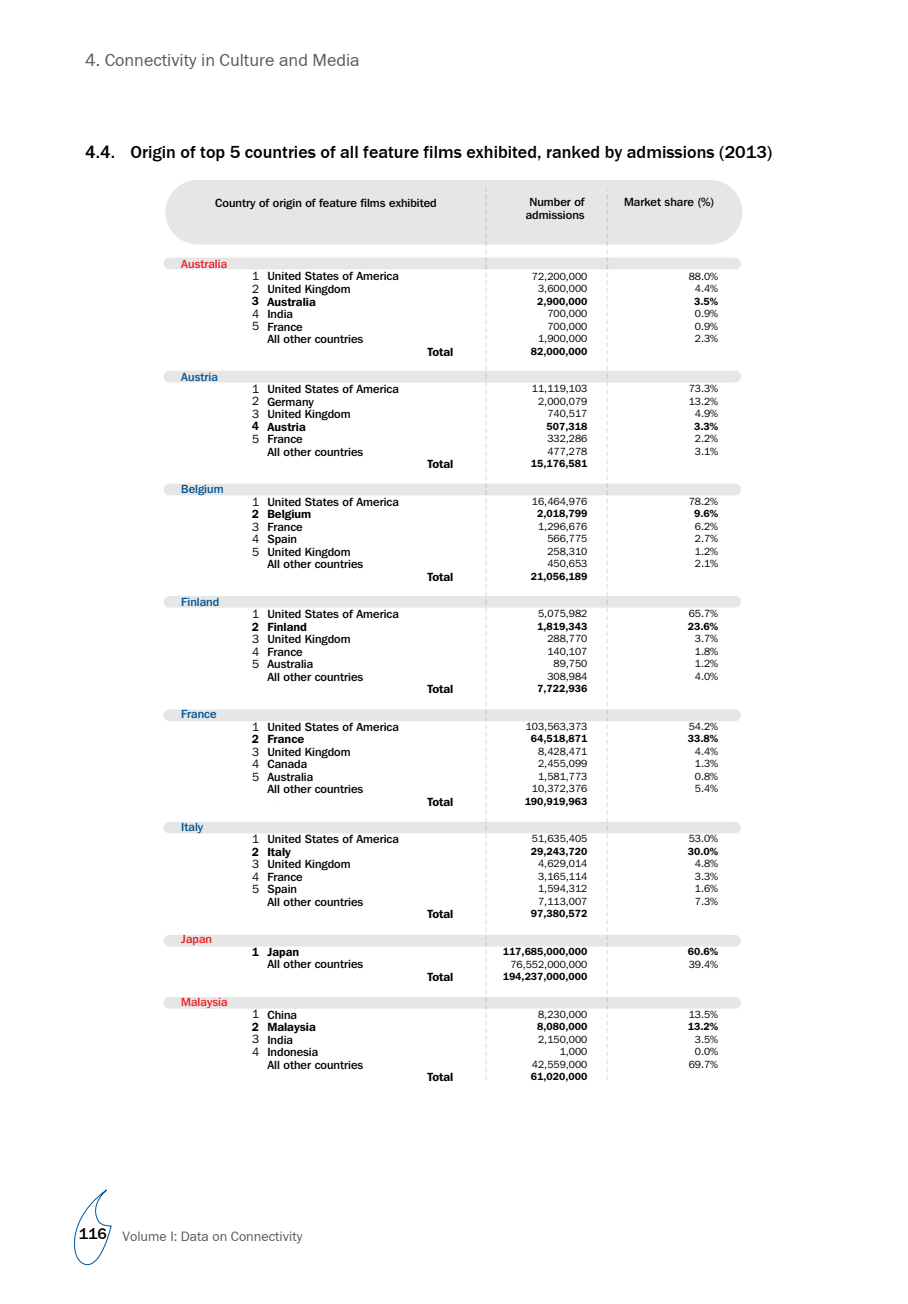
<style>
.page{position:relative;width:908px;height:1304px;background:#fff}
.page>*{position:absolute;margin:0;border:0;box-sizing:border-box;transform-origin:0 0}
.t1{font:700 18px "Franklin Gothic";color:#000}
.t2{font:18px "Franklin Gothic";color:#58595b}
.t3{font:14px "Franklin Gothic";color:#58595b}
.t4{font:500 11.8px/12.6px "Franklin Gothic IT Cby BT";color:#000}
.t5{font:600 11.8px "Franklin Gothic IT Cby BT";color:#000}
.t6{font:500 11.8px "Franklin Gothic IT Cby BT";color:#005496}
.t7{font:11.8px/12.6px "Franklin Gothic IT Cby BT";color:#000;text-align:justify}
.t8{font:500 11.8px "Franklin Gothic IT Cby BT";color:#ed1d24}
.t9{font:10.4px/12.6px "Franklin Gothic IT Cby BT";color:#000;text-align:justify}
.t10{font:600 10.4px "Franklin Gothic IT Cby BT";color:#000}
.s1{font-weight:700;font-size:16px;color:#000}
</style>
<div class="page">
<svg style="left:74px;top:1189px;width:38px;height:77px"></svg>
<div style="left:169px;top:258px;width:566px;height:11px;background:#e6e6e6"></div>
<div style="left:169px;top:371px;width:566px;height:11px;background:#e6e6e6"></div>
<div style="left:169px;top:484px;width:566px;height:11px;background:#e6e6e6"></div>
<div style="left:169px;top:596px;width:566px;height:12px;background:#e6e6e6"></div>
<div style="left:169px;top:709px;width:566px;height:12px;background:#e6e6e6"></div>
<div style="left:169px;top:822px;width:566px;height:11px;background:#e6e6e6"></div>
<div style="left:169px;top:935px;width:566px;height:12px;background:#e6e6e6"></div>
<div style="left:169px;top:997px;width:566px;height:12px;background:#e6e6e6"></div>
<div style="left:198px;top:180px;width:511px;height:65px;background:#e6e6e6"></div>
<svg style="left:485px;top:188px;width:1px;height:891px"></svg>
<h1 class="t2" style="left:85px;top:50px;width:276px">4. Connectivity in Culture and Media</h1>
<h1 class="t1" style="left:85px;top:142px;width:688px">4.4. Origin of top 5 countries of all feature films exhibited, ranked by admissions (2013)</h1>
<p class="t4" style="left:215px;top:196px;width:223px">Country of origin of feature films exhibited</p>
<p class="t8" style="left:181px;top:256px;width:47px">Australia</p>
<p class="t6" style="left:181px;top:369px;width:38px">Austria</p>
<p class="t6" style="left:181px;top:482px;width:44px">Belgium</p>
<p class="t6" style="left:181px;top:594px;width:39px">Finland</p>
<p class="t6" style="left:181px;top:707px;width:37px">France</p>
<p class="t6" style="left:181px;top:819px;width:23px">Italy</p>
<p class="t8" style="left:181px;top:932px;width:32px">Japan</p>
<p class="t8" style="left:181px;top:994px;width:48px">Malaysia</p>
<p class="t7" style="left:252px;top:270px;width:9px">1<br>2</p>
<p class="t5" style="left:252px;top:294px;width:9px">3</p>
<p class="t7" style="left:252px;top:307px;width:9px">4<br>5</p>
<p class="t4" style="left:267px;top:270px;width:133px">United States of America<br>United Kingdom</p>
<p class="t5" style="left:267px;top:294px;width:50px">Australia</p>
<p class="t4" style="left:267px;top:307px;width:97px">India<br>France<br>All other countries</p>
<p class="t7" style="left:252px;top:382px;width:9px">1<br>2<br>3</p>
<p class="t5" style="left:252px;top:419px;width:9px">4</p>
<p class="t7" style="left:252px;top:432px;width:9px">5</p>
<p class="t4" style="left:267px;top:382px;width:133px">United States of America<br>Germany<br>United Kingdom</p>
<p class="t5" style="left:267px;top:419px;width:40px">Austria</p>
<p class="t4" style="left:267px;top:432px;width:97px">France<br>All other countries</p>
<p class="t7" style="left:252px;top:495px;width:9px">1</p>
<p class="t5" style="left:252px;top:506px;width:9px">2</p>
<p class="t7" style="left:252px;top:520px;width:9px">3<br>4<br>5</p>
<p class="t4" style="left:267px;top:495px;width:133px">United States of America</p>
<p class="t5" style="left:267px;top:507px;width:45px">Belgium</p>
<p class="t4" style="left:267px;top:520px;width:97px">France<br>Spain<br>United Kingdom<br>All other countries</p>
<p class="t7" style="left:252px;top:608px;width:9px">1</p>
<p class="t5" style="left:252px;top:619px;width:9px">2</p>
<p class="t7" style="left:252px;top:633px;width:9px">3<br>4<br>5</p>
<p class="t4" style="left:267px;top:608px;width:133px">United States of America</p>
<p class="t5" style="left:267px;top:619px;width:41px">Finland</p>
<p class="t4" style="left:267px;top:633px;width:97px">United Kingdom<br>France<br>Australia<br>All other countries</p>
<p class="t7" style="left:252px;top:720px;width:9px">1</p>
<p class="t5" style="left:252px;top:732px;width:9px">2</p>
<p class="t7" style="left:252px;top:745px;width:9px">3<br>4<br>5</p>
<p class="t4" style="left:267px;top:720px;width:133px">United States of America</p>
<p class="t5" style="left:267px;top:732px;width:38px">France</p>
<p class="t4" style="left:267px;top:745px;width:97px">United Kingdom<br>Canada<br>Australia<br>All other countries</p>
<p class="t7" style="left:252px;top:833px;width:9px">1</p>
<p class="t5" style="left:252px;top:844px;width:9px">2</p>
<p class="t7" style="left:252px;top:858px;width:9px">3<br>4<br>5</p>
<p class="t4" style="left:267px;top:833px;width:133px">United States of America</p>
<p class="t5" style="left:267px;top:844px;width:25px">Italy</p>
<p class="t4" style="left:267px;top:858px;width:97px">United Kingdom<br>France<br>Spain<br>All other countries</p>
<p class="t5" style="left:252px;top:944px;width:9px">1</p>
<p class="t5" style="left:267px;top:944px;width:33px">Japan</p>
<p class="t4" style="left:267px;top:958px;width:97px">All other countries</p>
<p class="t7" style="left:252px;top:1008px;width:9px">1</p>
<p class="t5" style="left:252px;top:1019px;width:9px">2</p>
<p class="t7" style="left:252px;top:1033px;width:9px">3<br>4</p>
<p class="t4" style="left:267px;top:1008px;width:31px">China</p>
<p class="t5" style="left:267px;top:1019px;width:50px">Malaysia</p>
<p class="t4" style="left:267px;top:1033px;width:97px">India<br>Indonesia<br>All other countries</p>
<p class="t5" style="left:427px;top:344px;width:27px">Total</p>
<p class="t5" style="left:427px;top:457px;width:27px">Total</p>
<p class="t5" style="left:427px;top:569px;width:27px">Total</p>
<p class="t5" style="left:427px;top:682px;width:27px">Total</p>
<p class="t5" style="left:427px;top:794px;width:27px">Total</p>
<p class="t5" style="left:427px;top:907px;width:27px">Total</p>
<p class="t5" style="left:427px;top:969px;width:27px">Total</p>
<p class="t5" style="left:427px;top:1069px;width:27px">Total</p>
<p class="t4" style="left:525px;top:196px;width:60px;text-align:center">Number of admissions</p>
<p class="t4" style="left:624px;top:196px;width:92px">Market share (%)</p>
<p class="t9" style="left:531px;top:269px;width:57px;text-align:center">72,200,000<br>3,600,000</p>
<p class="t10" style="left:537px;top:294px;width:52px">2,900,000</p>
<p class="t9" style="left:538px;top:307px;width:51px;text-align:right">700,000<br>700,000<br>1,900,000</p>
<p class="t10" style="left:530px;top:344px;width:58px">82,000,000</p>
<p class="t9" style="left:531px;top:382px;width:57px;text-align:right">11,119,103<br>2,000,079<br>740,517</p>
<p class="t10" style="left:546px;top:419px;width:42px">507,318</p>
<p class="t9" style="left:547px;top:432px;width:41px">332,286<br>477,278</p>
<p class="t10" style="left:530px;top:457px;width:58px">15,176,581</p>
<p class="t9" style="left:531px;top:495px;width:57px">16,464,976</p>
<p class="t10" style="left:537px;top:507px;width:52px">2,018,799</p>
<p class="t9" style="left:547px;top:520px;width:41px;text-indent:-9px">1,296,676<br>566,775<br>258,310<br>450,653</p>
<p class="t10" style="left:530px;top:570px;width:58px">21,056,189</p>
<p class="t9" style="left:538px;top:607px;width:51px">5,075,982</p>
<p class="t10" style="left:537px;top:620px;width:52px">1,819,343</p>
<p class="t9" style="left:547px;top:632px;width:41px;text-align:center">288,770<br>140,107<br>89,750<br>308,984</p>
<p class="t10" style="left:537px;top:682px;width:52px">7,722,936</p>
<p class="t9" style="left:525px;top:720px;width:63px">103,563,373</p>
<p class="t10" style="left:530px;top:732px;width:58px">64,518,871</p>
<p class="t9" style="left:531px;top:745px;width:57px;text-align:center">8,428,471<br>2,455,099<br>1,581,773<br>10,372,376</p>
<p class="t10" style="left:524px;top:795px;width:64px">190,919,963</p>
<p class="t9" style="left:531px;top:832px;width:57px">51,635,405</p>
<p class="t10" style="left:530px;top:845px;width:58px">29,243,720</p>
<p class="t9" style="left:538px;top:857px;width:51px">4,629,014<br>3,165,114<br>1,594,312<br>7,113,007</p>
<p class="t10" style="left:530px;top:907px;width:58px">97,380,572</p>
<p class="t10" style="left:502px;top:945px;width:86px">117,685,000,000</p>
<p class="t9" style="left:510px;top:957px;width:78px">76,552,000,000</p>
<p class="t10" style="left:502px;top:970px;width:86px">194,237,000,000</p>
<p class="t9" style="left:538px;top:1007px;width:51px">8,230,000</p>
<p class="t10" style="left:537px;top:1020px;width:52px">8,080,000</p>
<p class="t9" style="left:531px;top:1032px;width:57px;text-align:right">2,150,000<br>1,000<br>42,559,000</p>
<p class="t10" style="left:530px;top:1070px;width:58px">61,020,000</p>
<p class="t9" style="left:688px;top:269px;width:31px;text-align:center">88.0%<br>4.4%</p>
<p class="t10" style="left:694px;top:294px;width:25px">3.5%</p>
<p class="t9" style="left:694px;top:307px;width:25px">0.9% 0.9% 2.3%</p>
<p class="t9" style="left:688px;top:382px;width:31px;text-align:center">73.3%<br>13.2%<br>4.9%</p>
<p class="t10" style="left:694px;top:419px;width:25px">3.3%</p>
<p class="t9" style="left:694px;top:432px;width:25px">2.2%<br>3.1%</p>
<p class="t9" style="left:688px;top:495px;width:31px">78.2%</p>
<p class="t10" style="left:694px;top:507px;width:25px">9.6%</p>
<p class="t9" style="left:694px;top:520px;width:25px">6.2% 2.7% 1.2% 2.1%</p>
<p class="t9" style="left:688px;top:607px;width:31px">65.7%</p>
<p class="t10" style="left:687px;top:620px;width:32px">23.6%</p>
<p class="t9" style="left:694px;top:632px;width:25px">3.7% 1.8% 1.2% 4.0%</p>
<p class="t9" style="left:688px;top:720px;width:31px">54.2%</p>
<p class="t10" style="left:687px;top:732px;width:32px">33.8%</p>
<p class="t9" style="left:694px;top:745px;width:25px">4.4% 1.3% 0.8% 5.4%</p>
<p class="t9" style="left:688px;top:832px;width:31px">53.0%</p>
<p class="t10" style="left:687px;top:845px;width:32px">30.0%</p>
<p class="t9" style="left:694px;top:857px;width:25px">4.8% 3.3% 1.6% 7.3%</p>
<p class="t10" style="left:687px;top:945px;width:32px">60.6%</p>
<p class="t9" style="left:688px;top:957px;width:31px">39.4%</p>
<p class="t9" style="left:688px;top:1007px;width:31px">13.5%</p>
<p class="t10" style="left:687px;top:1020px;width:32px">13.2%</p>
<p class="t9" style="left:688px;top:1032px;width:31px;text-align:center">3.5%<br>0.0%<br>69.7%</p>
<p class="t3" style="left:79px;top:1229px;width:225px"><span class="s1">116</span> Volume I: Data on Connectivity</p>
</div>
